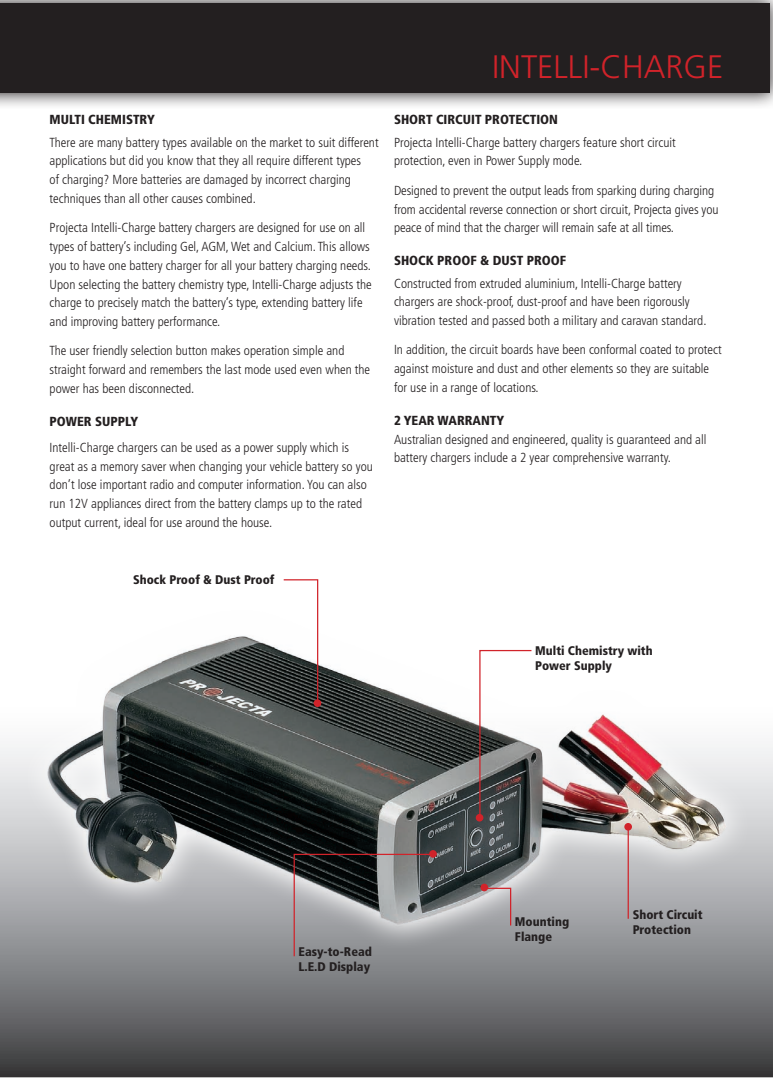
<style>
.page{position:relative;width:773px;height:1081px;background:#fff}
.page>*{position:absolute;margin:0;border:0;box-sizing:border-box;transform-origin:0 0}
.t1{font:300 32.5px "Frutiger";color:#d1232a}
.t2{font:300 condensed 13.12px/18.8px "Frutiger";color:#231f20}
.t3{font:900 condensed 13.12px "Frutiger";color:#231f20}
.t4{font:900 condensed 12.5px/15px "Frutiger";color:#231f20}
</style>
<div class="page">
<svg style="left:0;top:744px;width:772px;height:333px;background:#67686a"></svg>
<svg style="left:0;top:0;width:772px;height:106px;background:#b6b5b5"></svg>
<div style="left:0;top:4px;width:769px;height:89px;background:#231f20"></div>
<img style="left:0;top:744px;width:14px;height:259px">
<img style="left:4px;top:636px;width:745px;height:321px">
<svg style="left:480px;top:883px;width:8px;height:8px"></svg>
<div style="left:624px;top:823px;width:8px;height:7px;background:#d1232a;border-radius:50%"></div>
<div style="left:475px;top:814px;width:8px;height:7px;background:#d1232a;border-radius:50%"></div>
<div style="left:429px;top:850px;width:8px;height:7px;background:#d1232a;border-radius:50%"></div>
<div style="left:313px;top:699px;width:8px;height:8px;background:#d1232a;border-radius:50%"></div>
<svg style="left:482px;top:887px;width:30px;height:40px"></svg>
<svg style="left:282px;top:579px;width:37px;height:126px"></svg>
<svg style="left:478px;top:649px;width:54px;height:170px"></svg>
<svg style="left:293px;top:853px;width:141px;height:104px;background:#818082"></svg>
<hr style="left:627px;top:827px;width:1px;height:92px;background:#d1232a">
<p class="t3" style="left:50px;top:112px;width:107px">MULTI CHEMISTRY</p>
<p class="t2" style="left:50px;top:133px;width:330px">There are many battery types available on the market to suit different applications but did you know that they all require different types<br>of charging? More batteries are damaged by incorrect charging techniques than all other causes combined.</p>
<p class="t2" style="left:50px;top:218px;width:324px">Projecta Intelli-Charge battery chargers are designed for use on all types of battery’s including Gel, AGM, Wet and Calcium. This allows you to have one battery charger for all your battery charging needs.<br>Upon selecting the battery chemistry type, Intelli-Charge adjusts the charge to precisely match the battery’s type, extending battery life and improving battery performance.</p>
<p class="t2" style="left:50px;top:342px;width:322px">The user friendly selection button makes operation simple and straight forward and remembers the last mode used even when the power has been disconnected.</p>
<p class="t3" style="left:50px;top:413px;width:90px">POWER SUPPLY</p>
<p class="t2" style="left:50px;top:438px;width:325px">Intelli-Charge chargers can be used as a power supply which is great as a memory saver when changing your vehicle battery so you don’t lose important radio and computer information. You can also run 12V appliances direct from the battery clamps up to the rated output current, ideal for use around the house.</p>
<p class="t1" style="left:492px;top:48px;width:233px">INTELLI-CHARGE</p>
<p class="t3" style="left:394px;top:112px;width:165px">SHORT CIRCUIT PROTECTION</p>
<p class="t2" style="left:394px;top:133px;width:283px">Projecta Intelli-Charge battery chargers feature short circuit protection, even in Power Supply mode.</p>
<p class="t2" style="left:394px;top:181px;width:326px">Designed to prevent the output leads from sparking during charging from accidental reverse connection or short circuit, Projecta gives you peace of mind that the charger will remain safe at all times.</p>
<p class="t3" style="left:394px;top:253px;width:174px">SHOCK PROOF &amp; DUST PROOF</p>
<p class="t2" style="left:394px;top:274px;width:314px">Constructed from extruded aluminium, Intelli-Charge battery chargers are shock-proof, dust-proof and have been rigorously vibration tested and passed both a military and caravan standard.</p>
<p class="t2" style="left:394px;top:341px;width:329px">In addition, the circuit boards have been conformal coated to protect against moisture and dust and other elements so they are suitable for use in a range of locations.</p>
<p class="t3" style="left:394px;top:412px;width:112px">2 YEAR WARRANTY</p>
<p class="t2" style="left:394px;top:430px;width:314px">Australian designed and engineered, quality is guaranteed and all battery chargers include a 2 year comprehensive warranty.</p>
<p class="t4" style="left:133px;top:572px;width:143px">Shock Proof &amp; Dust Proof</p>
<p class="t4" style="left:535px;top:643px;width:119px">Multi Chemistry with<br>Power Supply</p>
<p class="t4" style="left:298px;top:944px;width:75px">Easy-to-Read<br>L.E.D Display</p>
<p class="t4" style="left:515px;top:913px;width:56px">Mounting<br>Flange</p>
<p class="t4" style="left:632px;top:907px;width:71px">Short Circuit<br>Protection</p>
</div>
